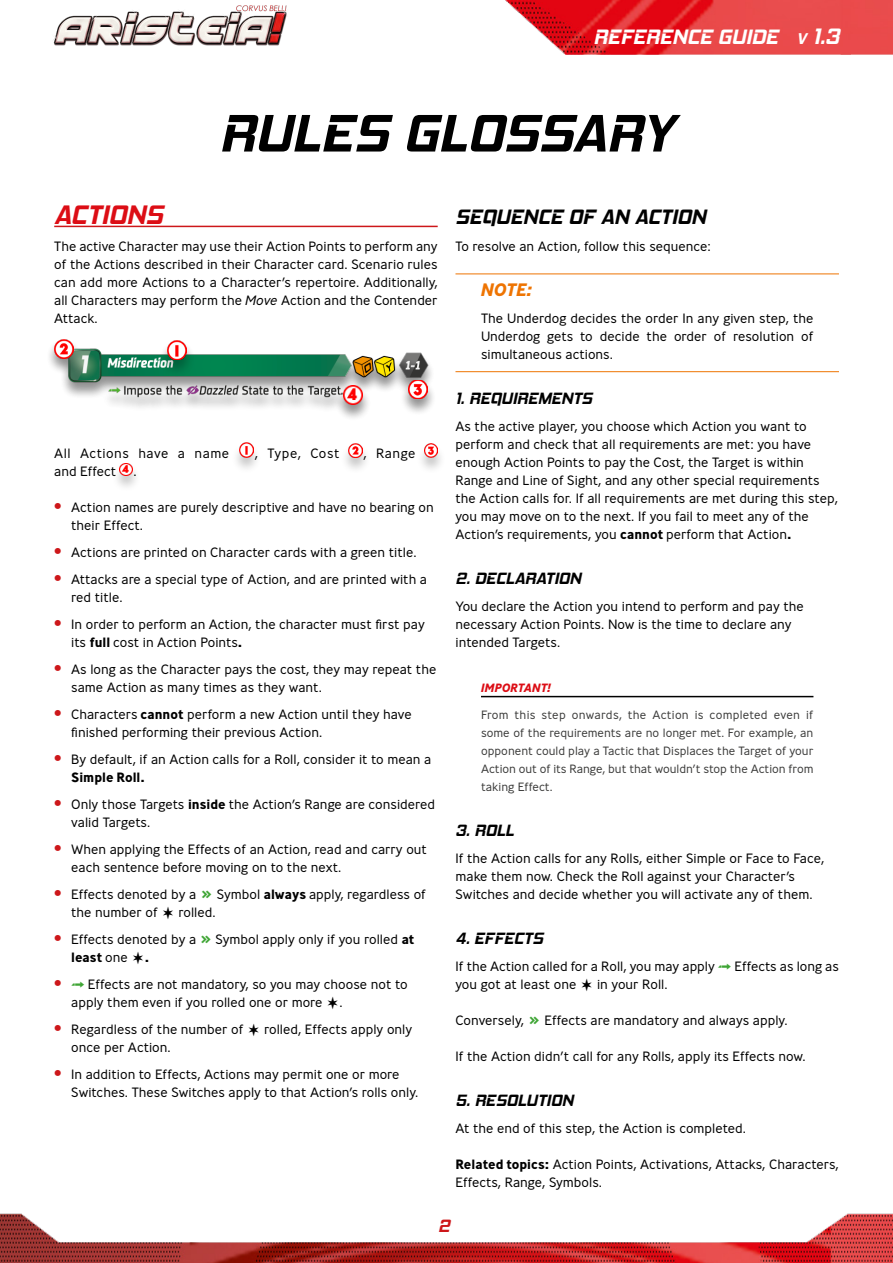
<style>
.page{position:relative;width:893px;height:1263px;background:#fff}
.page>*{position:absolute;margin:0;border:0;box-sizing:border-box;transform-origin:0 0}
.Título{font:italic 700 54px "Hemi Head Rg";color:#000}
.Título_1{font:italic 700 27px "Hemi Head Rg";color:#dc0d15}
.t1{font:italic 700 21px "Hemi Head Rg";color:#fff}
.Título_2{font:italic 700 21px "Hemi Head Rg";color:#000}
.Título_Recuerda{font:italic 700 18px "Ministry";color:#ee7402}
.t2{font:italic 700 18px "Hemi Head Rg";color:#cd171a}
.Título_2-2{font:italic 700 16.5px "Hemi Head Rg";color:#000}
.Párrafo_Recuerda{font:300 13.5px/18px "Ministry";color:#000}
.Párrafo_Recuerda-2{font:300 13.5px "Ministry";letter-spacing:.035em;color:#000}
.Párrafo_Importante{font:300 12px/18px "Ministry";letter-spacing:-.005em;color:#3c3c3b;text-align:justify}
.Título_Importante{font:italic 700 12px "Ministry";color:#dc0d15}
.s1{font-size:15.75px}
.s2{font-size:22.5px}
.s3{font-style:italic}
.s4{font-family:"Sisco";font-weight:700;font-size:21px;color:#cd171a}
.s5{font-weight:700}
.s6{font-family:"A Lristo Elementos";font-weight:400;color:#3fa535}
.s7{font-family:"A Lristo Elementos";font-weight:400}
</style>
<div class="page">
<img style="left:0;top:1213px;width:893px;height:50px">
<img style="left:53px;top:5px;width:234px;height:41px">
<img style="left:505px;top:0;width:388px;height:55px">
<hr style="left:54px;top:226px;width:384px;height:1px;background:#cd171a">
<img style="left:63px;top:348px;width:369px;height:60px">
<div style="left:158px;top:340px;width:38px;height:37px;background:#000;opacity:.25"></div>
<img style="left:167px;top:341px;width:20px;height:19px">
<div style="left:45px;top:339px;width:37px;height:37px;background:#000;opacity:.25"></div>
<img style="left:54px;top:339px;width:20px;height:19px">
<div style="left:399px;top:380px;width:37px;height:36px;background:#000;opacity:.25"></div>
<img style="left:408px;top:380px;width:20px;height:19px">
<div style="left:335px;top:385px;width:36px;height:37px;background:#000;opacity:.25"></div>
<img style="left:343px;top:386px;width:20px;height:18px">
<div style="left:231px;top:443px;width:31px;height:31px;background:#000;opacity:.25"></div>
<img style="left:239px;top:443px;width:14px;height:14px">
<div style="left:340px;top:443px;width:32px;height:32px;background:#000;opacity:.25"></div>
<img style="left:349px;top:443px;width:14px;height:15px">
<div style="left:416px;top:443px;width:31px;height:31px;background:#000;opacity:.25"></div>
<img style="left:425px;top:444px;width:13px;height:14px">
<div style="left:112px;top:463px;width:30px;height:30px;background:#000;opacity:.25"></div>
<svg style="left:120px;top:463px;width:13px;height:13px"></svg>
<hr style="left:455px;top:274px;width:384px;height:1px;background:#ee7402">
<hr style="left:455px;top:371px;width:384px;height:1px;background:#ee7402">
<hr style="left:481px;top:696px;width:332px;height:1px;background:#000">
<h3 class="t1" style="left:594px;top:24px;width:247px">REFERENCE GUIDE <span class="s1">v</span> <span class="s2">1.3</span></h3>
<p class="Título" style="left:219px;top:101px;width:456px">RULES GLOSSARY</p>
<p class="Título_1" style="left:54px;top:198px;width:110px">ACTIONS</p>
<p class="Párrafo_Recuerda" style="left:54px;top:237px;width:385px;text-align:justify">The active Character may use their Action Points to perform any of the Actions described in their Character card. Scenario rules can add more Actions to a Character’s repertoire. Additionally, all Characters may perform the <span class="s3">Move</span> Action and the Contender Attack.</p>
<p class="Párrafo_Recuerda-2" style="left:54px;top:444px;width:176px">All Actions have a name</p>
<p class="Párrafo_Recuerda-2" style="left:255px;top:444px;width:86px">, Type, Cost</p>
<p class="Párrafo_Recuerda" style="left:363px;top:444px;width:54px">, Range</p>
<p class="Párrafo_Recuerda" style="left:54px;top:462px;width:64px">and Effect</p>
<p class="Párrafo_Recuerda" style="left:134px;top:462px;width:5px">.</p>
<p class="Párrafo_Recuerda" style="left:71px;top:498px;width:364px;text-indent:-17px"><span class="s4">•</span> Action names are purely descriptive and have no bearing on their Effect.</p>
<p class="Párrafo_Recuerda" style="left:54px;top:543px;width:364px"><span class="s4">•</span> Actions are printed on Character cards with a green title.</p>
<p class="Párrafo_Recuerda" style="left:71px;top:570px;width:357px;text-indent:-17px"><span class="s4">•</span> Attacks are a special type of Action, and are printed with a red title.</p>
<p class="Párrafo_Recuerda" style="left:71px;top:615px;width:355px;text-indent:-17px"><span class="s4">•</span> In order to perform an Action, the character must first pay its <span class="s5">full</span> cost in Action Points<span class="s5">.</span></p>
<p class="Párrafo_Recuerda" style="left:71px;top:660px;width:367px;text-indent:-17px"><span class="s4">•</span> As long as the Character pays the cost, they may repeat the same Action as many times as they want.</p>
<p class="Párrafo_Recuerda" style="left:71px;top:705px;width:342px;text-indent:-17px"><span class="s4">•</span> Characters <span class="s5">cannot</span> perform a new Action until they have finished performing their previous Action.</p>
<p class="Párrafo_Recuerda" style="left:71px;top:750px;width:362px;text-indent:-17px"><span class="s4">•</span> By default, if an Action calls for a Roll, consider it to mean a<br><span class="s5">Simple Roll.</span></p>
<p class="Párrafo_Recuerda" style="left:71px;top:795px;width:365px;text-indent:-17px"><span class="s4">•</span> Only those Targets <span class="s5">inside</span> the Action’s Range are considered valid Targets.</p>
<p class="Párrafo_Recuerda" style="left:71px;top:840px;width:357px;text-indent:-17px"><span class="s4">•</span> When applying the Effects of an Action, read and carry out each sentence before moving on to the next.</p>
<p class="Párrafo_Recuerda" style="left:71px;top:885px;width:356px;text-indent:-17px"><span class="s4">•</span> Effects denoted by a <span class="s6">6</span> Symbol <span class="s5">always</span> apply, regardless of the number of <span class="s7">2</span> rolled.</p>
<p class="Párrafo_Recuerda" style="left:71px;top:930px;width:345px;text-indent:-17px"><span class="s4">•</span> Effects denoted by a <span class="s6">6</span> Symbol apply only if you rolled <span class="s5">at least</span> one <span class="s7">2</span><span class="s5">.</span></p>
<p class="Párrafo_Recuerda" style="left:71px;top:975px;width:338px;text-indent:-17px"><span class="s4">•</span> <span class="s6">5</span> Effects are not mandatory, so you may choose not to apply them even if you rolled one or more <span class="s7">2</span>.</p>
<p class="Párrafo_Recuerda" style="left:71px;top:1020px;width:342px;text-indent:-17px"><span class="s4">•</span> Regardless of the number of <span class="s7">2</span> rolled, Effects apply only once per Action.</p>
<p class="Párrafo_Recuerda" style="left:71px;top:1065px;width:349px;text-indent:-17px"><span class="s4">•</span> In addition to Effects, Actions may permit one or more<br>Switches. These Switches apply to that Action’s rolls only.</p>
<p class="Título_2" style="left:455px;top:204px;width:252px">SEQUENCE OF AN ACTION</p>
<p class="Párrafo_Recuerda" style="left:455px;top:237px;width:257px">To resolve an Action, follow this sequence:</p>
<p class="Título_Recuerda" style="left:481px;top:278px;width:53px">NOTE:</p>
<p class="Párrafo_Recuerda" style="left:481px;top:309px;width:334px;text-align:justify">The Underdog decides the order In any given step, the Underdog gets to decide the order of resolution of simultaneous actions.</p>
<p class="Título_2-2" style="left:455px;top:388px;width:138px">1. REQUIREMENTS</p>
<p class="Párrafo_Recuerda" style="left:455px;top:417px;width:384px">As the active player, you choose which Action you want to perform and check that all requirements are met: you have enough Action Points to pay the Cost, the Target is within Range and Line of Sight, and any other special requirements the Action calls for. If all requirements are met during this step, you may move on to the next. If you fail to meet any of the Action’s requirements, you <span class="s5">cannot</span> perform that Action<span class="s5">.</span></p>
<p class="Título_2-2" style="left:455px;top:568px;width:127px">2. DECLARATION</p>
<p class="Párrafo_Recuerda" style="left:455px;top:597px;width:350px">You declare the Action you intend to perform and pay the necessary Action Points. Now is the time to declare any intended Targets.</p>
<p class="Título_Importante" style="left:481px;top:680px;width:72px">IMPORTANT!</p>
<p class="Párrafo_Importante" style="left:481px;top:705px;width:334px">From this step onwards, the Action is completed even if some of the requirements are no longer met. For example, an opponent could play a Tactic that Displaces the Target of your Action out of its Range, but that wouldn’t stop the Action from taking Effect.</p>
<p class="Título_2-2" style="left:455px;top:820px;width:60px">3. ROLL</p>
<p class="Párrafo_Recuerda" style="left:455px;top:849px;width:370px">If the Action calls for any Rolls, either Simple or Face to Face, make them now. Check the Roll against your Character’s<br>Switches and decide whether you will activate any of them.</p>
<p class="Título_2-2" style="left:455px;top:928px;width:89px">4. EFFECTS</p>
<p class="Párrafo_Recuerda" style="left:455px;top:957px;width:385px">If the Action called for a Roll, you may apply <span class="s6">5</span> Effects as long as you got at least one <span class="s7">2</span> in your Roll.</p>
<p class="Párrafo_Recuerda" style="left:455px;top:1011px;width:334px">Conversely, <span class="s6">6</span> Effects are mandatory and always apply.</p>
<p class="Párrafo_Recuerda" style="left:455px;top:1047px;width:352px">If the Action didn’t call for any Rolls, apply its Effects now.</p>
<p class="Título_2-2" style="left:455px;top:1090px;width:119px">5. RESOLUTION</p>
<p class="Párrafo_Recuerda" style="left:455px;top:1119px;width:292px">At the end of this step, the Action is completed.</p>
<p class="Párrafo_Recuerda" style="left:455px;top:1155px;width:385px"><span class="s5">Related topics:</span> Action Points, Activations, Attacks, Characters,<br>Effects, Range, Symbols.</p>
<h3 class="t2" style="left:438px;top:1215px;width:13px">2</h3>
</div>
